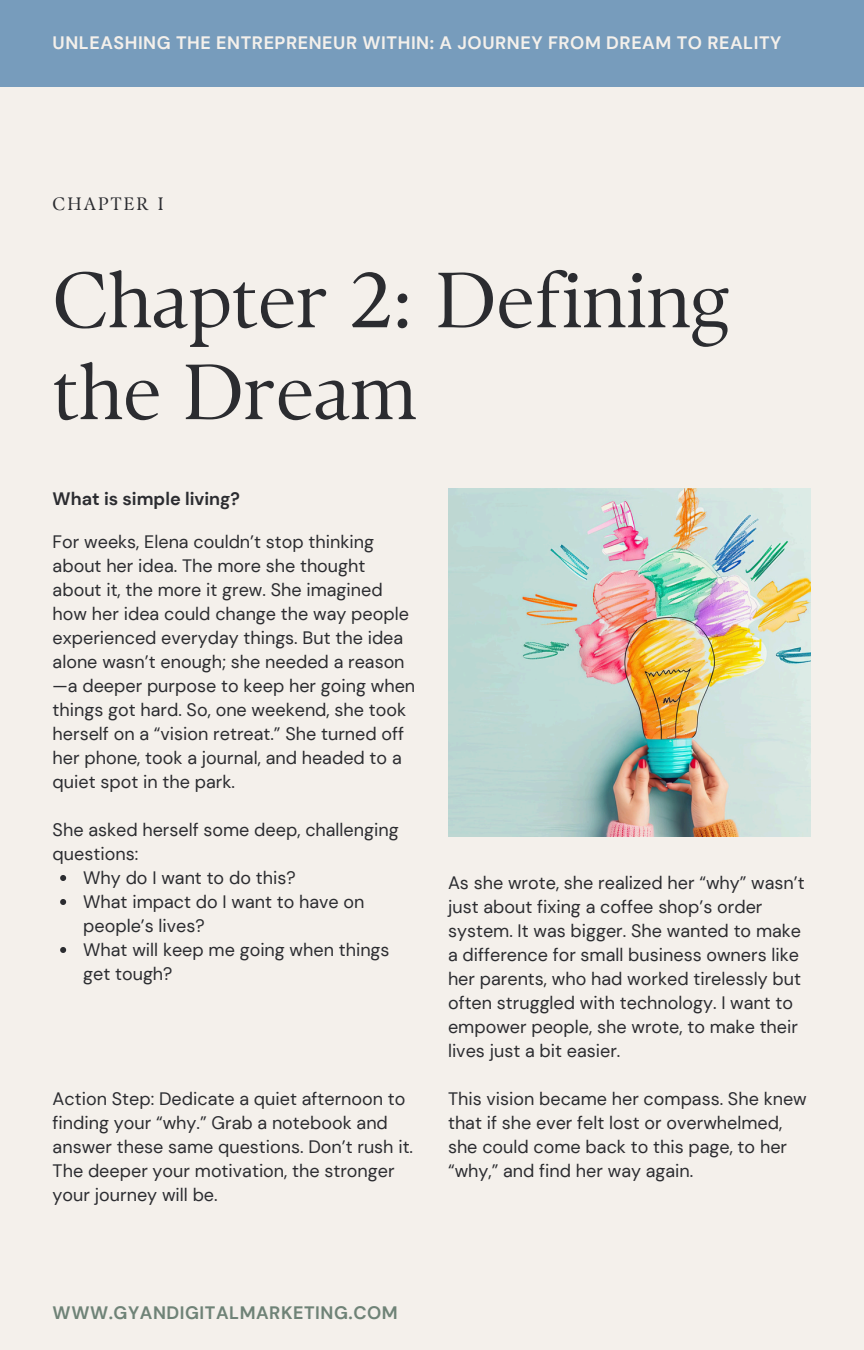
<style>
.page{position:relative;width:864px;height:1350px;background:#f4f0eb}
.page>*{position:absolute;margin:0;border:0;box-sizing:border-box;transform-origin:0 0}
.t1{font:78.08px/91.8px "TY Serif D";color:#2b2c30}
.t2{font:18px/24.1px "DM Sans";color:#2b2c30}
.t3{font:700 18px "DM Sans";letter-spacing:.03em;color:#f4f0eb}
.t4{font:700 18px "DM Sans";letter-spacing:.03em;color:#6f8377}
.t5{font:700 18px "DM Sans";color:#2b2c30}
.t6{font:18px "TY Serif D";letter-spacing:.12em;color:#2b2c30}
</style>
<div class="page">
<div style="left:0;top:0;width:864px;height:86px;background:#779cbc"></div>
<img style="left:448px;top:489px;width:363px;height:348px">
<svg style="left:60px;top:875px;width:6px;height:6px"></svg>
<svg style="left:60px;top:899px;width:6px;height:6px"></svg>
<svg style="left:60px;top:947px;width:6px;height:6px"></svg>
<p class="t3" style="left:53px;top:31px;width:730px">UNLEASHING THE ENTREPRENEUR WITHIN: A JOURNEY FROM DREAM TO REALITY</p>
<h3 class="t6" style="left:53px;top:193px;width:112px">CHAPTER I</h3>
<h2 class="t1" style="left:53px;top:254px;width:680px">Chapter 2: Defining the Dream</h2>
<h1 class="t5" style="left:53px;top:488px;width:189px">What is simple living?</h1>
<h4 class="t2" style="left:53px;top:530px;width:364px">For weeks, Elena couldn’t stop thinking about her idea. The more she thought about it, the more it grew. She imagined how her idea could change the way people experienced everyday things. But the idea alone wasn’t enough; she needed a reason —a deeper purpose to keep her going when things got hard. So, one weekend, she took herself on a “vision retreat.” She turned off her phone, took a journal, and headed to a quiet spot in the park.</h4>
<p class="t2" style="left:53px;top:818px;width:347px">She asked herself some deep, challenging questions:</p>
<p class="t2" style="left:83px;top:866px;width:214px">Why do I want to do this?</p>
<p class="t2" style="left:83px;top:890px;width:283px">What impact do I want to have on people’s lives?</p>
<p class="t2" style="left:83px;top:938px;width:308px">What will keep me going when things get tough?</p>
<p class="t2" style="left:53px;top:1087px;width:362px">Action Step: Dedicate a quiet afternoon to finding your “why.” Grab a notebook and answer these same questions. Don’t rush it.<br>The deeper your motivation, the stronger your journey will be.</p>
<p class="t2" style="left:448px;top:871px;width:358px">As she wrote, she realized her “why” wasn’t just about fixing a coffee shop’s order system. It was bigger. She wanted to make a difference for small business owners like her parents, who had worked tirelessly but often struggled with technology. I want to empower people, she wrote, to make their lives just a bit easier.</p>
<p class="t2" style="left:448px;top:1087px;width:360px">This vision became her compass. She knew that if she ever felt lost or overwhelmed, she could come back to this page, to her “why,” and find her way again.</p>
<p class="t4" style="left:53px;top:1301px;width:347px">WWW.GYANDIGITALMARKETING.COM</p>
</div>
